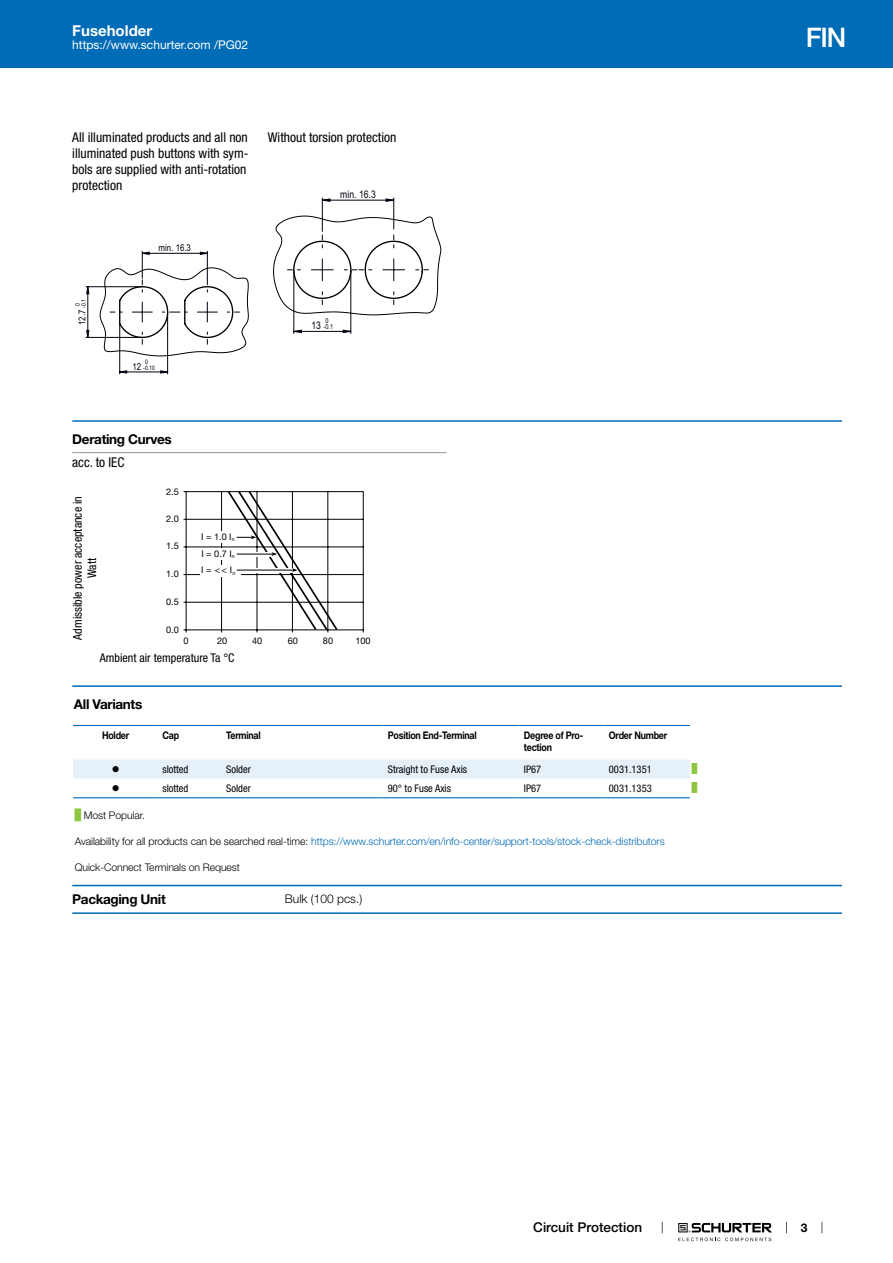
<style>
.page{position:relative;width:893px;height:1263px;background:#fff}
.page>*{position:absolute;margin:0;border:0;box-sizing:border-box;transform-origin:0 0}
.t1{font:500 27px "Helvetica Neue LT";color:#fff}
.t2{font:700 15px "Helvetica Neue LT";color:#fff}
.t3{font:condensed 13.5px/15.8px "Helvetica Neue LT";color:#000}
.t4{font:700 13.5px "Helvetica Neue LT";letter-spacing:-.025em;color:#000}
.t5{font:500 13.5px "Helvetica Neue LT";color:#000}
.t6{font:condensed 12px/14.4px "Helvetica Neue LT";color:#000;text-align:center}
.t7{font:12px "Helvetica Neue LT";color:#fff}
.t8{font:300 12px "Helvetica Neue LT";color:#000}
.t9{font:700 12px "Helvetica Neue LT";color:#000}
.t10{font:300 10.5px "Helvetica Neue LT";letter-spacing:-.01em;color:#006bb6}
.t11{font:condensed 10.5px "Helvetica Neue LT";color:#000}
.t12{font:700 10.5px/12.6px "Helvetica Neue LT";letter-spacing:-.025em;color:#000;scale:.85 1}
.t13{font:300 10.5px "Helvetica Neue LT";letter-spacing:-.01em;color:#000}
.t14{font:10.5px "Arial Narrow";color:#000010}
.t15{font:10.5px "Wingdings";color:#000}
.t16{font:9.6px "Arial Narrow";color:#000010}
.t17{font:9.15px "Helvetica Neue LT";color:#000}
.t18{font:9px "Arial Unicode MS";color:#8dc63f}
.t19{font:6.9px/6.4px "Arial Narrow";color:#000010}
.t20{font:6.3px/5.8px "Arial Narrow";color:#000010}
.s1{font-size:6.3px}
.s2{font-size:6.9px}
.s3{font-family:"Arial Unicode MS";font-weight:400;color:#8dc63f}
.s4{color:#000}
</style>
<div class="page">
<svg style="left:678px;top:1223px;width:94px;height:18px"></svg>
<div style="left:0;top:0;width:893px;height:68px;background:#006bb6"></div>
<svg style="left:86px;top:251px;width:163px;height:123px"></svg>
<hr style="left:350px;top:270px;width:1px;height:64px;background:#000010">
<hr style="left:293px;top:270px;width:1px;height:64px;background:#000010">
<svg style="left:273px;top:198px;width:168px;height:135px"></svg>
<hr style="left:72px;top:420px;width:770px;height:2px;background:#006bb6">
<hr style="left:72px;top:452px;width:374px;height:1px;background:#939598">
<hr style="left:184px;top:491px;width:179px;height:1px;background:#000">
<hr style="left:184px;top:630px;width:179px;height:1px;background:#000">
<hr style="left:186px;top:492px;width:1px;height:140px;background:#000">
<hr style="left:221px;top:492px;width:1px;height:140px;background:#000">
<hr style="left:363px;top:492px;width:1px;height:140px;background:#000">
<hr style="left:184px;top:519px;width:179px;height:1px;background:#000">
<hr style="left:184px;top:547px;width:179px;height:1px;background:#000">
<hr style="left:184px;top:574px;width:179px;height:1px;background:#000">
<hr style="left:184px;top:602px;width:179px;height:1px;background:#000">
<div style="left:200px;top:565px;width:41px;height:11px;background:#fff"></div>
<div style="left:200px;top:548px;width:41px;height:12px;background:#fff"></div>
<div style="left:200px;top:531px;width:41px;height:12px;background:#fff"></div>
<svg style="left:226px;top:491px;width:113px;height:141px"></svg>
<hr style="left:72px;top:685px;width:770px;height:2px;background:#006bb6">
<svg style="left:73px;top:726px;width:617px;height:53px"></svg>
<svg style="left:73px;top:798px;width:617px;height:1px"></svg>
<hr style="left:73px;top:725px;width:85px;height:1px;background:#006bb6">
<hr style="left:158px;top:725px;width:64px;height:1px;background:#006bb6">
<hr style="left:222px;top:725px;width:162px;height:1px;background:#006bb6">
<hr style="left:384px;top:725px;width:136px;height:1px;background:#006bb6">
<hr style="left:520px;top:725px;width:85px;height:1px;background:#006bb6">
<hr style="left:605px;top:725px;width:85px;height:1px;background:#006bb6">
<hr style="left:73px;top:797px;width:85px;height:1px;background:#006bb6">
<hr style="left:158px;top:797px;width:64px;height:1px;background:#006bb6">
<hr style="left:222px;top:797px;width:162px;height:1px;background:#006bb6">
<hr style="left:384px;top:797px;width:136px;height:1px;background:#006bb6">
<hr style="left:520px;top:797px;width:85px;height:1px;background:#006bb6">
<hr style="left:605px;top:797px;width:85px;height:1px;background:#006bb6">
<hr style="left:72px;top:885px;width:770px;height:1px;background:#006bb6">
<hr style="left:72px;top:912px;width:770px;height:2px;background:#006bb6">
<p class="t2" style="left:72px;top:21px;width:81px">Fuseholder</p>
<p class="t7" style="left:72px;top:38px;width:178px">https://www.schurter.com /PG02</p>
<p class="t3" style="left:72px;top:130px;width:178px">All illuminated products and all non illuminated push buttons with sym&shy;bols are supplied with anti-rotation protection</p>
<p class="t20" style="left:74px;top:306px;width:9px;rotate:-90deg">0<br>0.1</p>
<p class="t16" style="left:75px;top:325px;width:21px;rotate:-90deg">12.7 <span class="s1">-</span></p>
<p class="t16" style="left:159px;top:241px;width:34px">min. 16.3</p>
<p class="t16" style="left:132px;top:359px;width:14px">12 <span class="s1">-</span></p>
<p class="t20" style="left:145px;top:359px;width:11px">0<br>0.10</p>
<p class="t3" style="left:268px;top:130px;width:130px">Without torsion protection</p>
<p class="t14" style="left:340px;top:186px;width:37px">min. 16.3</p>
<p class="t14" style="left:311px;top:318px;width:15px">13 <span class="s2">-</span></p>
<p class="t19" style="left:325px;top:317px;width:9px">0<br>0.1</p>
<p class="t4" style="left:72px;top:430px;width:101px">Derating Curves</p>
<p class="t3" style="left:72px;top:454px;width:54px">acc. to IEC</p>
<p class="t6" style="left:70px;top:640px;width:145px;rotate:-90deg">Admissible power acceptance in<br>Watt</p>
<p class="t17" style="left:166px;top:486px;width:14px">2.5</p>
<p class="t17" style="left:166px;top:513px;width:14px">2.0</p>
<p class="t17" style="left:201px;top:531px;width:35px">I = 1.0 I<sub>n</sub></p>
<p class="t17" style="left:166px;top:540px;width:14px">1.5</p>
<p class="t17" style="left:166px;top:569px;width:14px">1.0</p>
<p class="t17" style="left:166px;top:596px;width:14px">0.5</p>
<p class="t17" style="left:166px;top:624px;width:14px">0.0</p>
<p class="t17" style="left:201px;top:548px;width:35px">I = 0.7 I<sub>n</sub></p>
<p class="t17" style="left:201px;top:564px;width:36px">I = &lt;&lt; I<sub>n</sub></p>
<p class="t17" style="left:184px;top:636px;width:7px">0</p>
<p class="t17" style="left:217px;top:636px;width:12px">20</p>
<p class="t17" style="left:252px;top:636px;width:12px">40</p>
<p class="t17" style="left:288px;top:636px;width:12px">60</p>
<p class="t17" style="left:323px;top:636px;width:12px">80</p>
<p class="t17" style="left:355px;top:636px;width:17px">100</p>
<p class="t6" style="left:100px;top:651px;width:136px">Ambient air temperature Ta °C</p>
<p class="t4" style="left:74px;top:695px;width:70px">All Variants</p>
<p class="t12" style="left:102px;top:728px;width:34px">Holder</p>
<p class="t12" style="left:162px;top:728px;width:21px">Cap</p>
<p class="t12" style="left:226px;top:728px;width:42px">Terminal</p>
<p class="t12" style="left:388px;top:728px;width:106px">Position End-Terminal</p>
<p class="t12" style="left:524px;top:728px;width:72px">Degree of Pro&shy;tection</p>
<p class="t12" style="left:609px;top:728px;width:70px">Order Number</p>
<p class="t15" style="left:112px;top:763px;width:9px">●</p>
<p class="t11" style="left:162px;top:763px;width:28px">slotted</p>
<p class="t11" style="left:226px;top:763px;width:26px">Solder</p>
<p class="t11" style="left:388px;top:763px;width:81px">Straight to Fuse Axis</p>
<p class="t11" style="left:524px;top:763px;width:19px">IP67</p>
<p class="t11" style="left:609px;top:763px;width:44px">0031.1351</p>
<p class="t18" style="left:692px;top:762px;width:7px">█</p>
<p class="t15" style="left:112px;top:782px;width:9px">●</p>
<p class="t11" style="left:162px;top:782px;width:28px">slotted</p>
<p class="t11" style="left:226px;top:782px;width:26px">Solder</p>
<p class="t11" style="left:388px;top:782px;width:65px">90° to Fuse Axis</p>
<p class="t11" style="left:524px;top:782px;width:19px">IP67</p>
<p class="t11" style="left:609px;top:782px;width:44px">0031.1353</p>
<p class="t18" style="left:692px;top:782px;width:7px">█</p>
<p class="t13" style="left:75px;top:809px;width:72px"><span class="s3">█</span> Most Popular.</p>
<p class="t10" style="left:75px;top:835px;width:591px"><span class="s4">Availability for all products can be searched real-time:</span> https://www.schurter.com/en/info-center/support-tools/stock-check-distributors</p>
<p class="t13" style="left:75px;top:861px;width:167px">Quick-Connect Terminals on Request</p>
<p class="t4" style="left:72px;top:891px;width:95px">Packaging Unit</p>
<p class="t8" style="left:285px;top:891px;width:79px">Bulk (100 pcs.)</p>
<h1 class="t1" style="left:806px;top:21px;width:42px">FIN</h1>
<p class="t5" style="left:533px;top:1219px;width:110px">Circuit Protection</p>
<p class="t9" style="left:801px;top:1220px;width:8px">3</p>
</div>
